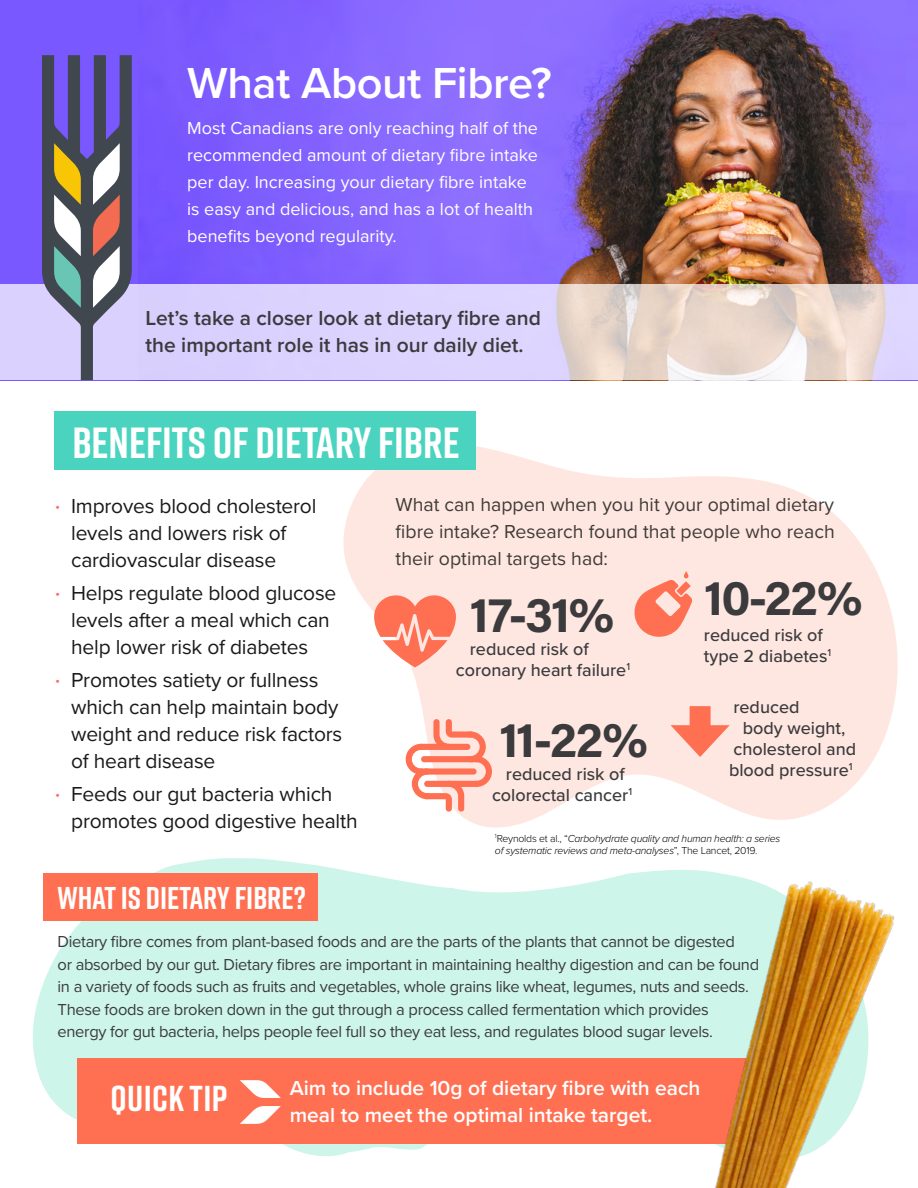
<style>
.page{position:relative;width:918px;height:1188px;background:#fff}
.page>*{position:absolute;margin:0;border:0;box-sizing:border-box;transform-origin:0 0}
.t1{font:700 49.5px "Acumin Pro";letter-spacing:-.035em;color:#3b3b3d}
.t2{font:600 45px "Proxima Nova";letter-spacing:-.01em;color:#fff}
.t3{font:700 43.5px "Rift";color:#fff}
.t4{font:700 36px "Rift";letter-spacing:.01em;color:#fff}
.t5{font:700 31.5px "Rift";color:#fff}
.t6{font:21px/27px "Proxima Nova";letter-spacing:-.01em;color:#1a1a1a}
.t7{font:600 21px/27px "Proxima Nova";color:#3b3b3d}
.t8{font:600 21px/27px "Proxima Nova";color:#fff}
.t9{font:19.5px/27px "Proxima Nova";color:#403b38;text-align:justify}
.t10{font:18px/27px "Proxima Nova";color:#fff}
.t11{font:500 18px/21px "Proxima Nova";color:#3b3b3d}
.t12{font:16.5px/22.5px "Proxima Nova";letter-spacing:-.02em;color:#3b3b3d}
.t13{font:italic 300 10.5px/12.6px "Proxima Nova";letter-spacing:-.02em;color:#000}
.s1{font-family:"Raleway";font-size:16.5px;color:#ff686c}
.s2{font-style:normal}
</style>
<div class="page">
<svg style="left:343px;top:446px;width:555px;height:382px;fill:#ffe7e1"></svg>
<svg style="left:33px;top:858px;width:561px;height:298px;fill:#cef5ea"></svg>
<div style="left:0;top:0;width:918px;height:380px;background:#7958ff"></div>
<img style="left:138px;top:0;width:780px;height:285px">
<svg style="left:0;top:285px;width:918px;height:95px;background:#e0d4eb"></svg>
<div style="left:55px;top:411px;width:421px;height:59px;background:#4ad4bf"></div>
<div style="left:44px;top:874px;width:274px;height:47px;background:#ff7052"></div>
<svg style="left:374px;top:595px;width:82px;height:72px;background:#ff9f8a"></svg>
<svg style="left:632px;top:571px;width:60px;height:68px;background:#ffac9a"></svg>
<svg style="left:406px;top:719px;width:86px;height:93px"></svg>
<div style="left:690px;top:706px;width:21px;height:31px;background:#ff7052"></div>
<svg style="left:670px;top:725px;width:60px;height:32px;background:#ffac9a"></svg>
<svg style="left:42px;top:55px;width:90px;height:325px;background:#837e99"></svg>
<div style="left:78px;top:1058px;width:693px;height:86px;background:#ff7052"></div>
<svg style="left:240px;top:1106px;width:41px;height:18px"></svg>
<svg style="left:240px;top:1080px;width:41px;height:18px"></svg>
<img style="left:594px;top:785px;width:304px;height:403px">
<p class="t2" style="left:187px;top:50px;width:366px">What About Fibre?</p>
<p class="t10" style="left:187px;top:113px;width:352px">Most Canadians are only reaching half of the recommended amount of dietary fibre intake per day. Increasing your dietary fibre intake is easy and delicious, and has a lot of health benefits beyond regularity.</p>
<p class="t7" style="left:146px;top:304px;width:397px">Let’s take a closer look at dietary fibre and the important role it has in our daily diet.</p>
<p class="t3" style="left:72px;top:411px;width:389px">BENEFITS OF DIETARY FIBRE</p>
<p class="t6" style="left:71px;top:491px;width:247px;text-indent:-16px"><span class="s1">•</span> Improves blood cholesterol levels and lowers risk of cardiovascular disease</p>
<p class="t6" style="left:55px;top:578px;width:283px;text-align:center"><span class="s1">•</span> Helps regulate blood glucose levels after a meal which can help lower risk of diabetes</p>
<p class="t6" style="left:71px;top:665px;width:273px;text-indent:-16px"><span class="s1">•</span> Promotes satiety or fullness which can help maintain body weight and reduce risk factors of heart disease</p>
<p class="t6" style="left:71px;top:779px;width:288px;text-indent:-16px"><span class="s1">•</span> Feeds our gut bacteria which promotes good digestive health</p>
<p class="t5" style="left:58px;top:876px;width:250px">WHAT IS DIETARY FIBRE?</p>
<p class="t9" style="left:396px;top:490px;width:441px">What can happen when you hit your optimal dietary fibre intake? Research found that people who reach their optimal targets had:</p>
<p class="t1" style="left:470px;top:580px;width:146px">17-31%</p>
<p class="t11" style="left:456px;top:638px;width:176px;text-indent:14px">reduced risk of coronary heart failure<sup>1</sup></p>
<p class="t1" style="left:499px;top:705px;width:150px">11-22%</p>
<p class="t11" style="left:492px;top:763px;width:142px;text-align:center">reduced risk of colorectal cancer<sup>1</sup></p>
<p class="t1" style="left:704px;top:562px;width:160px">10-22%</p>
<p class="t11" style="left:704px;top:624px;width:129px">reduced risk of type 2 diabetes<sup>1</sup></p>
<p class="t11" style="left:734px;top:696px;width:68px">reduced</p>
<p class="t11" style="left:743px;top:717px;width:104px">body weight,</p>
<p class="t11" style="left:734px;top:738px;width:124px">cholesterol and</p>
<p class="t11" style="left:729px;top:759px;width:125px">blood pressure<sup>1</sup></p>
<p class="t13" style="left:495px;top:831px;width:287px"><sup>1</sup><span class="s2">Reynolds et al., “</span>Carbohydrate quality and human health: a series of systematic reviews and meta-analyses<span class="s2">”, The Lancet, 2019.</span></p>
<p class="t12" style="left:58px;top:930px;width:703px">Dietary fibre comes from plant-based foods and are the parts of the plants that cannot be digested<br>or absorbed by our gut. Dietary fibres are important in maintaining healthy digestion and can be found in a variety of foods such as fruits and vegetables, whole grains like wheat, legumes, nuts and seeds.<br>These foods are broken down in the gut through a process called fermentation which provides energy for gut bacteria, helps people feel full so they eat less, and regulates blood sugar levels.</p>
<p class="t4" style="left:111px;top:1073px;width:118px">QUICK TIP</p>
<p class="t8" style="left:290px;top:1074px;width:412px">Aim to include 10g of dietary fibre with each meal to meet the optimal intake target.</p>
</div>
